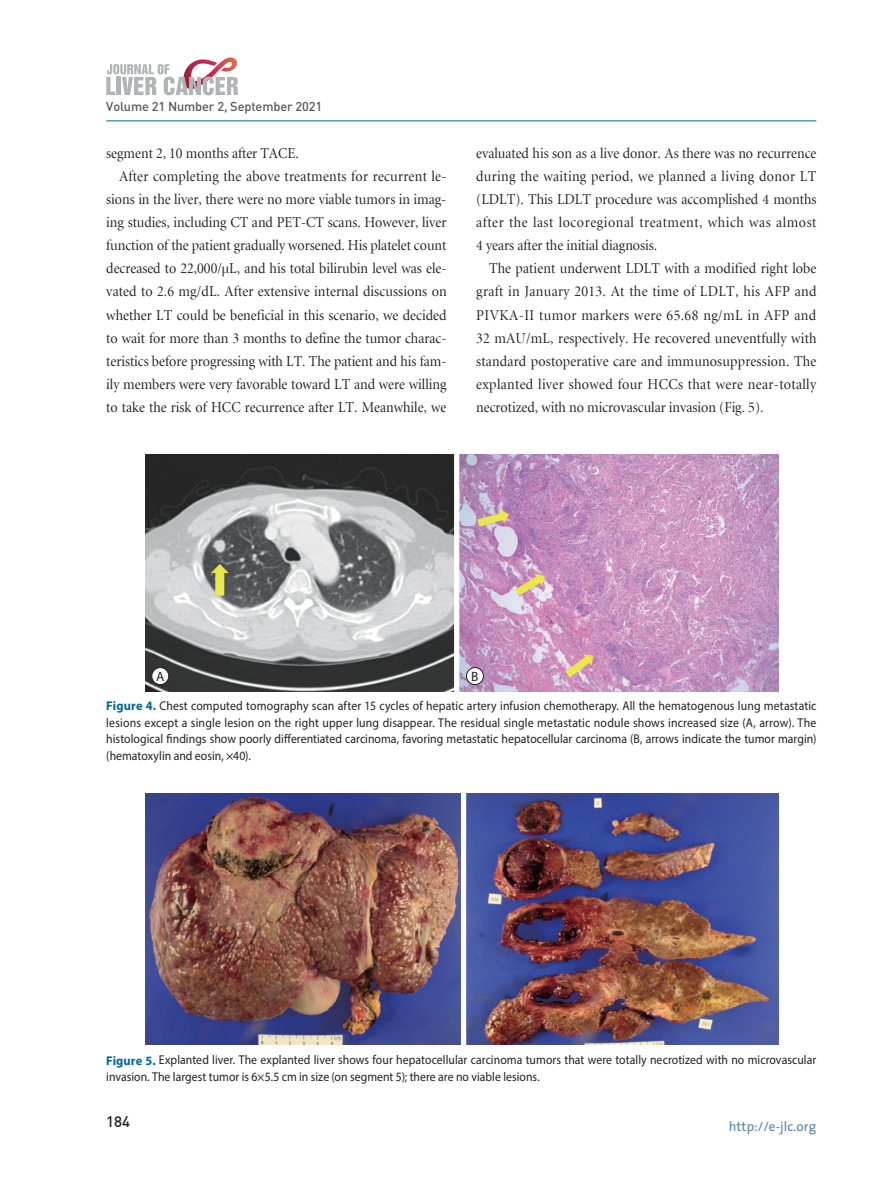
<style>
.page{position:relative;width:893px;height:1191px;background:#fff}
.page>*{position:absolute;margin:0;border:0;box-sizing:border-box;transform-origin:0 0}
.t1{font:15px/23.1px "Minion LT Display";color:#231f20;text-align:justify;scale:.95 1}
.t2{font:15px "Minion LT Display";letter-spacing:.02em;color:#231f20;scale:.95 1}
.t3{font:15px "Dinmed";color:#231f20}
.t4{font:13.5px "The Sans";color:#5684b0}
.t5{font:13.5px "Myriad Pro";color:#231f20}
.t6{font:12.75px/16.5px "Myriad Pro";letter-spacing:.005em;color:#231f20;text-align:justify;scale:.92 1}
.t7{font:500 12.75px "DIN Pro";letter-spacing:-.01em;color:#57585a}
.s1{font-weight:700;color:#01669a}
</style>
<div class="page">
<hr style="left:106px;top:120px;width:710px;height:1px;background:#01669a">
<svg style="left:106px;top:57px;width:132px;height:38px"></svg>
<img style="left:145px;top:455px;width:634px;height:236px">
<div style="left:454px;top:451px;width:5px;height:241px;background:#fff"></div>
<div style="left:152px;top:667px;width:17px;height:17px;background:#fff;border-radius:50%"></div>
<div style="left:152px;top:667px;width:17px;height:18px;border:1px solid #231f20;border-radius:50%"></div>
<div style="left:466px;top:667px;width:17px;height:17px;background:#fff;border-radius:50%"></div>
<div style="left:466px;top:667px;width:18px;height:18px;border:1px solid #231f20;border-radius:50%"></div>
<img style="left:145px;top:793px;width:634px;height:252px">
<div style="left:461px;top:792px;width:5px;height:254px;background:#fff"></div>
<p class="t7" style="left:106px;top:98px;width:217px">Volume 21 Number 2, September 2021</p>
<p class="t1" style="left:106px;top:142px;width:204px">segment 2, 10 months after TACE.</p>
<p class="t2" style="left:119px;top:169px;width:346px">After completing the above treatments for recurrent le-</p>
<p class="t1" style="left:106px;top:188px;width:360px">sions in the liver, there were no more viable tumors in imag-</p>
<p class="t1" style="left:106px;top:211px;width:360px">ing studies, including CT and PET-CT scans. However, liver</p>
<p class="t1" style="left:106px;top:234px;width:359px">function of the patient gradually worsened. His platelet count</p>
<p class="t1" style="left:106px;top:258px;width:360px">decreased to 22,000/µL, and his total bilirubin level was ele-</p>
<p class="t1" style="left:106px;top:281px;width:360px">vated to 2.6 mg/dL. After extensive internal discussions on</p>
<p class="t1" style="left:106px;top:304px;width:360px">whether LT could be beneficial in this scenario, we decided</p>
<p class="t1" style="left:106px;top:327px;width:360px">to wait for more than 3 months to define the tumor charac-</p>
<p class="t1" style="left:106px;top:350px;width:360px">teristics before progressing with LT. The patient and his fam-</p>
<p class="t1" style="left:106px;top:373px;width:360px">ily members were very favorable toward LT and were willing</p>
<p class="t1" style="left:106px;top:396px;width:360px">to take the risk of HCC recurrence after LT. Meanwhile, we</p>
<p class="t1" style="left:476px;top:142px;width:360px">evaluated his son as a live donor. As there was no recurrence during the waiting period, we planned a living donor LT (LDLT). This LDLT procedure was accomplished 4 months after the last locoregional treatment, which was almost 4 years after the initial diagnosis.</p>
<p class="t1" style="left:476px;top:258px;width:360px;text-indent:13px">The patient underwent LDLT with a modified right lobe graft in January 2013. At the time of LDLT, his AFP and PIVKA-II tumor markers were 65.68 ng/mL in AFP and 32 mAU/mL, respectively. He recovered uneventfully with standard postoperative care and immunosuppression. The explanted liver showed four HCCs that were near-totally necrotized, with no microvascular invasion (Fig. 5).</p>
<p class="t5" style="left:156px;top:668px;width:10px">A</p>
<p class="t5" style="left:471px;top:668px;width:9px">B</p>
<p class="t6" style="left:106px;top:697px;width:773px"><span class="s1">Figure 4.</span> Chest computed tomography scan after 15 cycles of hepatic artery infusion chemotherapy. All the hematogenous lung metastatic lesions except a single lesion on the right upper lung disappear. The residual single metastatic nodule shows increased size (A, arrow). The histological findings show poorly differentiated carcinoma, favoring metastatic hepatocellular carcinoma (B, arrows indicate the tumor margin) (hematoxylin and eosin, ×40).</p>
<p class="t6" style="left:106px;top:1051px;width:773px"><span class="s1">Figure 5.</span> Explanted liver. The explanted liver shows four hepatocellular carcinoma tumors that were totally necrotized with no microvascular invasion. The largest tumor is 6×5.5 cm in size (on segment 5); there are no viable lesions.</p>
<p class="t3" style="left:106px;top:1112px;width:25px">184</p>
<p class="t4" style="left:729px;top:1115px;width:89px">http://e-jlc.org</p>
</div>
